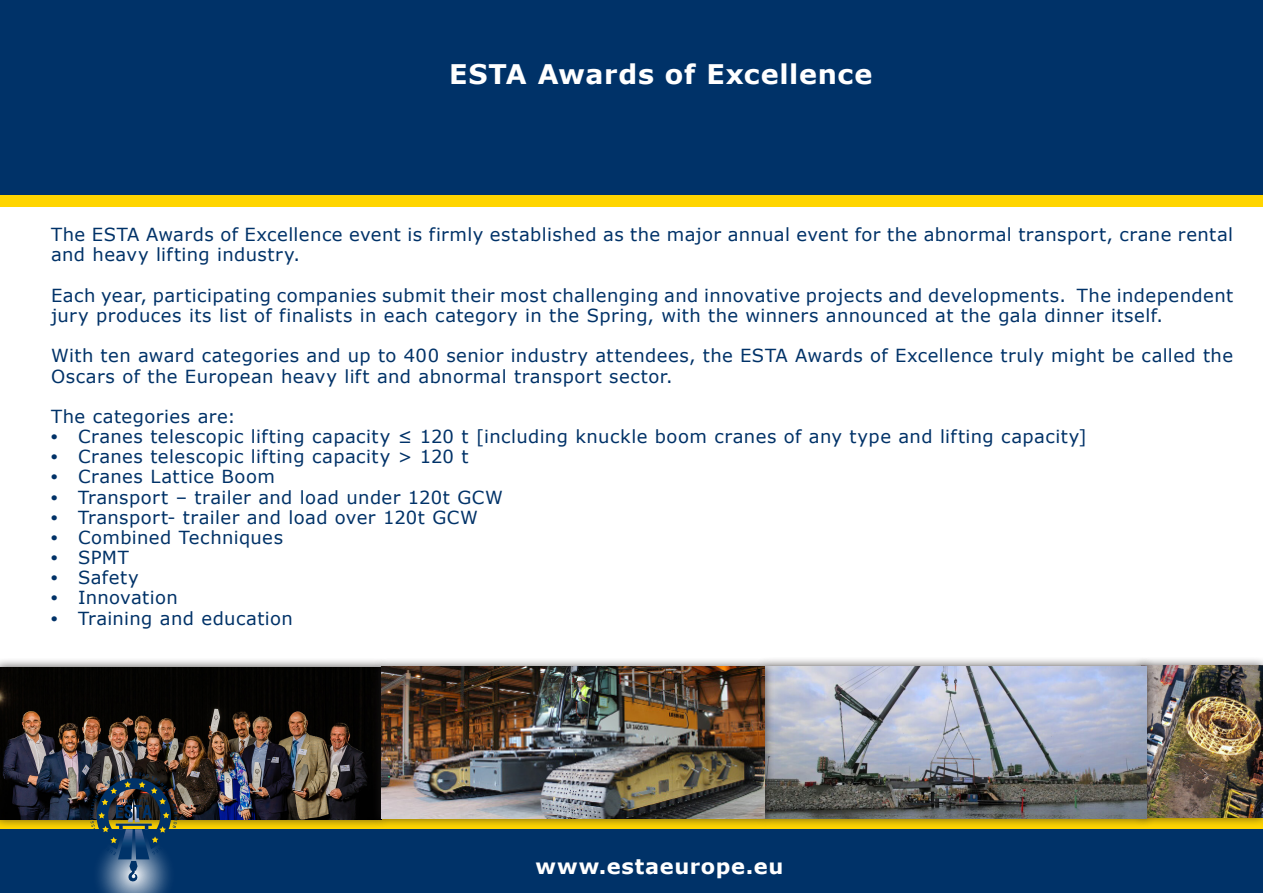
<style>
.page{position:relative;width:1263px;height:893px;background:#fff}
.page>*{position:absolute;margin:0;border:0;box-sizing:border-box;transform-origin:0 0}
.Platte_tekst_2{font:700 27px "Verdana";letter-spacing:.03em;color:#fff}
.Platte_tekst_2-2{font:700 21px "Verdana";letter-spacing:.035em;color:#fff}
.Platte_tekst_2-3{font:18px/20.2px "Verdana";letter-spacing:.025em;color:#003268}
.s1{font-family:"Arial";font-weight:700}
</style>
<div class="page">
<div style="left:0;top:829px;width:1263px;height:64px;background:#003268"></div>
<div style="left:0;top:0;width:1263px;height:196px;background:#003268"></div>
<div style="left:0;top:195px;width:1263px;height:11px;background:#ffd500"></div>
<div style="left:1132px;top:656px;width:131px;height:172px;background:#231f20;opacity:.75"></div>
<img style="left:1156px;top:666px;width:106px;height:152px">
<div style="left:0;top:657px;width:391px;height:172px;background:#231f20;opacity:.75"></div>
<img style="left:0;top:666px;width:371px;height:153px">
<div style="left:754px;top:657px;width:402px;height:171px;background:#231f20;opacity:.75"></div>
<div style="left:371px;top:657px;width:403px;height:171px;background:#231f20;opacity:.75"></div>
<img style="left:90px;top:772px;width:87px;height:121px">
<p class="Platte_tekst_2" style="left:449px;top:57px;width:425px">ESTA Awards of Excellence</p>
<p class="Platte_tekst_2-3" style="left:51px;top:225px;width:1183px">The ESTA Awards of Excellence event is firmly established as the major annual event for the abnormal transport, crane rental and heavy lifting industry.</p>
<p class="Platte_tekst_2-3" style="left:51px;top:285px;width:1183px">Each year, participating companies submit their most challenging and innovative projects and developments. The independent jury produces its list of finalists in each category in the Spring, with the winners announced at the gala dinner itself.</p>
<p class="Platte_tekst_2-3" style="left:51px;top:346px;width:1183px">With ten award categories and up to 400 senior industry attendees, the ESTA Awards of Excellence truly might be called the<br>Oscars of the European heavy lift and abnormal transport sector.</p>
<p class="Platte_tekst_2-3" style="left:51px;top:406px;width:186px">The categories are:</p>
<p class="Platte_tekst_2-3" style="left:51px;top:427px;width:1037px"><span class="s1">•</span> Cranes telescopic lifting capacity ≤ 120 t [including knuckle boom cranes of any type and lifting capacity]</p>
<p class="Platte_tekst_2-3" style="left:51px;top:447px;width:419px"><span class="s1">•</span> Cranes telescopic lifting capacity &gt; 120 t</p>
<p class="Platte_tekst_2-3" style="left:51px;top:467px;width:225px"><span class="s1">•</span> Cranes Lattice Boom</p>
<p class="Platte_tekst_2-3" style="left:51px;top:487px;width:453px"><span class="s1">•</span> Transport – trailer and load under 120t GCW</p>
<p class="Platte_tekst_2-3" style="left:51px;top:507px;width:428px"><span class="s1">•</span> Transport- trailer and load over 120t GCW</p>
<p class="Platte_tekst_2-3" style="left:51px;top:527px;width:234px"><span class="s1">•</span> Combined Techniques</p>
<p class="Platte_tekst_2-3" style="left:51px;top:548px;width:79px"><span class="s1">•</span> SPMT</p>
<p class="Platte_tekst_2-3" style="left:51px;top:568px;width:89px"><span class="s1">•</span> Safety</p>
<p class="Platte_tekst_2-3" style="left:51px;top:588px;width:128px"><span class="s1">•</span> Innovation</p>
<p class="Platte_tekst_2-3" style="left:51px;top:608px;width:243px"><span class="s1">•</span> Training and education</p>
<p class="Platte_tekst_2-2" style="left:535px;top:852px;width:249px">www.estaeurope.eu</p>
</div>
